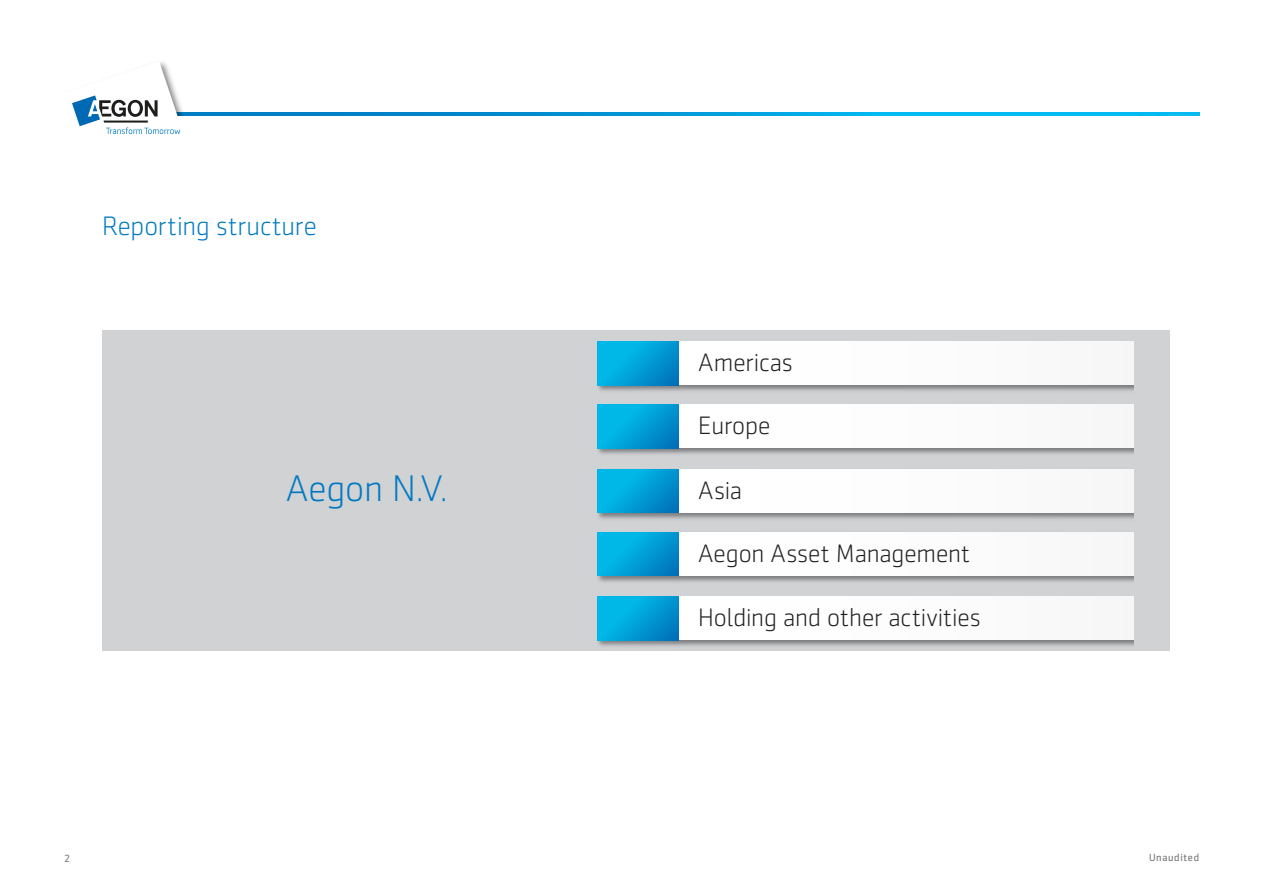
<style>
.page{position:relative;width:1263px;height:893px;background:#fff}
.page>*{position:absolute;margin:0;border:0;box-sizing:border-box;transform-origin:0 0}
.KOP_1_Blauw_regular{font:300 37.5px "Sentico Sans DT";letter-spacing:-.005em;color:#0079c2}
.KOP_1_Blauw_regular-2{font:300 27px "Sentico Sans DT";letter-spacing:-.005em;color:#0079c2}
.SUBKOP_1_black_light{font:300 25.5px "Sentico Sans DT";letter-spacing:-.005em;color:#231f20}
.t1{font:10.5px "Sentico Sans DT";letter-spacing:.06em;color:#6c6d70}
</style>
<div class="page">
<svg style="left:192px;top:112px;width:1007px;height:3px;background:#009ddc"></svg>
<svg style="left:1130px;top:114px;width:69px;height:1px"></svg>
<img style="left:180px;top:105px;width:12px;height:11px">
<svg style="left:72px;top:62px;width:108px;height:72px"></svg>
<div style="left:102px;top:331px;width:1067px;height:320px;background:#d1d2d4"></div>
<img style="left:597px;top:341px;width:536px;height:50px">
<div style="left:679px;top:342px;width:454px;height:43px;background:#fdfdfd"></div>
<svg style="left:597px;top:342px;width:82px;height:43px;background:#00a1d9"></svg>
<img style="left:597px;top:404px;width:536px;height:50px">
<div style="left:679px;top:405px;width:454px;height:43px;background:#fdfdfd"></div>
<svg style="left:597px;top:405px;width:82px;height:43px;background:#00a1d9"></svg>
<img style="left:598px;top:512px;width:535px;height:7px">
<div style="left:679px;top:469px;width:454px;height:43px;background:#fdfdfd"></div>
<svg style="left:597px;top:469px;width:82px;height:44px;background:#00a1d9"></svg>
<img style="left:598px;top:575px;width:535px;height:7px">
<div style="left:679px;top:532px;width:454px;height:43px;background:#fdfdfd"></div>
<svg style="left:597px;top:532px;width:82px;height:44px;background:#00a1d9"></svg>
<img style="left:597px;top:596px;width:536px;height:50px">
<div style="left:679px;top:597px;width:454px;height:43px;background:#fdfdfd"></div>
<svg style="left:597px;top:597px;width:82px;height:43px;background:#00a1d9"></svg>
<p class="KOP_1_Blauw_regular-2" style="left:102px;top:211px;width:216px">Reporting structure</p>
<p class="KOP_1_Blauw_regular" style="left:286px;top:468px;width:163px">Aegon N.V.</p>
<p class="SUBKOP_1_black_light" style="left:698px;top:349px;width:96px">Americas</p>
<p class="SUBKOP_1_black_light" style="left:698px;top:412px;width:74px">Europe</p>
<p class="SUBKOP_1_black_light" style="left:698px;top:477px;width:45px">Asia</p>
<p class="SUBKOP_1_black_light" style="left:698px;top:540px;width:274px">Aegon Asset Management</p>
<p class="SUBKOP_1_black_light" style="left:698px;top:604px;width:284px">Holding and other activities</p>
<p class="t1" style="left:64px;top:853px;width:7px">2</p>
<p class="t1" style="left:1149px;top:852px;width:52px">Unaudited</p>
</div>
